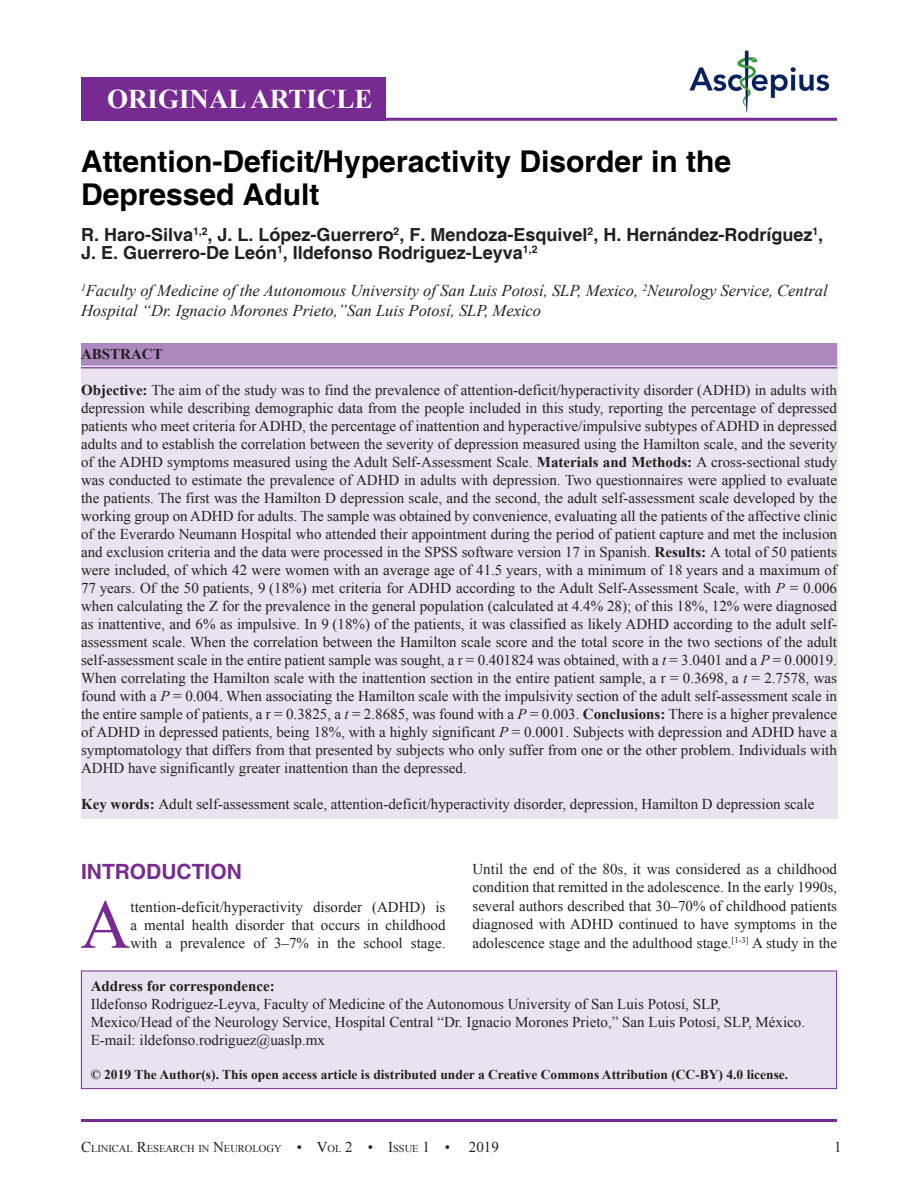
<style>
.page{position:relative;width:918px;height:1188px;background:#fff}
.page>*{position:absolute;margin:0;border:0;box-sizing:border-box;transform-origin:0 0}
.DROP_CAP_TX{font:69.3px "Times New Roman";color:#772a91}
.AT{font:700 30px/33px "Helvetica";color:#000}
.AH{font:700 27px "Times New Roman";color:#fff}
.t1{font:700 21px "Helvetica";color:#772a91}
.AU{font:700 18px/18px "Helvetica";color:#231f20}
.AFF{font:italic 16.5px/19.5px "Times New Roman";color:#231f20}
.ABS{font:15px/18px "Times New Roman";color:#231f20;text-align:justify}
.DROP_CAP_TX-2{font:15px/18.5px "Times New Roman";color:#231f20;text-align:justify}
.ADD{font:15px/18px "Times New Roman";color:#231f20}
.KWD{font:15px "Times New Roman";color:#231f20}
.ABSH{font:700 15px "Times New Roman";color:#231f20}
.t2{font:15px "Times New Roman";color:#231f20}
.CR{font:700 13.5px "Times New Roman";color:#231f20}
.t3{font:10.5px "Times New Roman";color:#231f20}
.s1{font-weight:700}
.s2{font-style:italic}
.s3{font-size:15px}
</style>
<div class="page">
<hr style="left:81px;top:1119px;width:756px;height:3px;background:#772a91">
<img style="left:689px;top:50px;width:141px;height:63px">
<hr style="left:81px;top:118px;width:756px;height:3px;background:#772a91">
<div style="left:81px;top:343px;width:756px;height:475px;background:#eae2ef"></div>
<div style="left:81px;top:343px;width:756px;height:22px;background:#ac88be"></div>
<hr style="left:81px;top:367px;width:756px;height:1px;background:#8a52a0">
<div style="left:81px;top:971px;width:756px;height:118px;background:#eae2ef"></div>
<div style="left:81px;top:971px;width:756px;height:118px;border:1px solid #772a91"></div>
<div style="left:81px;top:77px;width:304px;height:44px;background:#772a91"></div>
<p class="AH" style="left:107px;top:80px;width:267px">ORIGINAL ARTICLE</p>
<p class="AT" style="left:81px;top:146px;width:652px">Attention-Deficit/Hyperactivity Disorder in the<br>Depressed Adult</p>
<p class="AU" style="left:81px;top:227px;width:744px">R. Haro-Silva<sup>1,2</sup>, J. L. López-Guerrero<sup>2</sup>, F. Mendoza-Esquivel<sup>2</sup>, H. Hernández-Rodríguez<sup>1</sup>,<br>J. E. Guerrero-De León<sup>1</sup>, Ildefonso Rodriguez-Leyva<sup>1,2</sup></p>
<p class="AFF" style="left:81px;top:281px;width:748px"><sup>1</sup>Faculty of Medicine of the Autonomous University of San Luis Potosí, SLP, Mexico, <sup>2</sup>Neurology Service, Central<br>Hospital “Dr. Ignacio Morones Prieto,”San Luis Potosí, SLP, Mexico</p>
<p class="ABSH" style="left:81px;top:344px;width:83px">ABSTRACT</p>
<p class="ABS" style="left:81px;top:381px;width:758px"><span class="s1">Objective:</span> The aim of the study was to find the prevalence of attention-deficit/hyperactivity disorder (ADHD) in adults with depression while describing demographic data from the people included in this study, reporting the percentage of depressed patients who meet criteria for ADHD, the percentage of inattention and hyperactive/impulsive subtypes of ADHD in depressed adults and to establish the correlation between the severity of depression measured using the Hamilton scale, and the severity of the ADHD symptoms measured using the Adult Self-Assessment Scale. <span class="s1">Materials and Methods:</span> A cross-sectional study was conducted to estimate the prevalence of ADHD in adults with depression. Two questionnaires were applied to evaluate the patients. The first was the Hamilton D depression scale, and the second, the adult self-assessment scale developed by the working group on ADHD for adults. The sample was obtained by convenience, evaluating all the patients of the affective clinic of the Everardo Neumann Hospital who attended their appointment during the period of patient capture and met the inclusion and exclusion criteria and the data were processed in the SPSS software version 17 in Spanish. <span class="s1">Results:</span> A total of 50 patients were included, of which 42 were women with an average age of 41.5 years, with a minimum of 18 years and a maximum of 77 years. Of the 50 patients, 9 (18%) met criteria for ADHD according to the Adult Self-Assessment Scale, with <span class="s2">P</span> = 0.006 when calculating the Z for the prevalence in the general population (calculated at 4.4% 28); of this 18%, 12% were diagnosed as inattentive, and 6% as impulsive. In 9 (18%) of the patients, it was classified as likely ADHD according to the adult self&shy;assessment scale. When the correlation between the Hamilton scale score and the total score in the two sections of the adult self-assessment scale in the entire patient sample was sought, a r = 0.401824 was obtained, with a <span class="s2">t</span> = 3.0401 and a <span class="s2">P</span> = 0.00019.<br>When correlating the Hamilton scale with the inattention section in the entire patient sample, a r = 0.3698, a <span class="s2">t</span> = 2.7578, was found with a <span class="s2">P</span> = 0.004. When associating the Hamilton scale with the impulsivity section of the adult self-assessment scale in the entire sample of patients, a r = 0.3825, a <span class="s2">t</span> = 2.8685, was found with a <span class="s2">P</span> = 0.003. <span class="s1">Conclusions:</span> There is a higher prevalence of ADHD in depressed patients, being 18%, with a highly significant <span class="s2">P</span> = 0.0001. Subjects with depression and ADHD have a symptomatology that differs from that presented by subjects who only suffer from one or the other problem. Individuals with ADHD have significantly greater inattention than the depressed.</p>
<p class="KWD" style="left:81px;top:794px;width:735px"><span class="s1">Key words:</span> Adult self-assessment scale, attention-deficit/hyperactivity disorder, depression, Hamilton D depression scale</p>
<h1 class="t1" style="left:81px;top:859px;width:162px">INTRODUCTION</h1>
<p class="DROP_CAP_TX" style="left:80px;top:878px;width:52px">A</p>
<p class="DROP_CAP_TX-2" style="left:131px;top:898px;width:316px;line-height:18px">ttention-deficit/hyperactivity disorder (ADHD) is a mental health disorder that occurs in childhood with a prevalence of 3–7% in the school stage.</p>
<p class="DROP_CAP_TX-2" style="left:472px;top:859px;width:366px">Until the end of the 80s, it was considered as a childhood condition that remitted in the adolescence. In the early 1990s, several authors described that 30–70% of childhood patients diagnosed with ADHD continued to have symptoms in the adolescence stage and the adulthood stage.<sup>[1-3]</sup> A study in the</p>
<p class="ADD" style="left:91px;top:977px;width:716px"><span class="s1">Address for correspondence:<br></span>Ildefonso Rodriguez-Leyva, Faculty of Medicine of the Autonomous University of San Luis Potosí, SLP, Mexico/Head of the Neurology Service, Hospital Central “Dr. Ignacio Morones Prieto,” San Luis Potosí, SLP, México.<br>E-mail: ildefonso.rodriguez@uaslp.mx</p>
<p class="CR" style="left:91px;top:1065px;width:699px">© 2019 The Author(s). This open access article is distributed under a Creative Commons Attribution (CC-BY) 4.0 license.</p>
<p class="t3" style="left:81px;top:1141px;width:371px"><span class="s3">C</span>LINICAL <span class="s3">R</span>ESEARCH IN <span class="s3">N</span>EUROLOGY <span class="s3">• V</span>OL <span class="s3">2 • I</span> SSUE <span class="s3">1 •</span></p>
<p class="t2" style="left:469px;top:1136px;width:31px">2019</p>
<p class="ABS" style="left:834px;top:1137px;width:9px">1</p>
</div>
